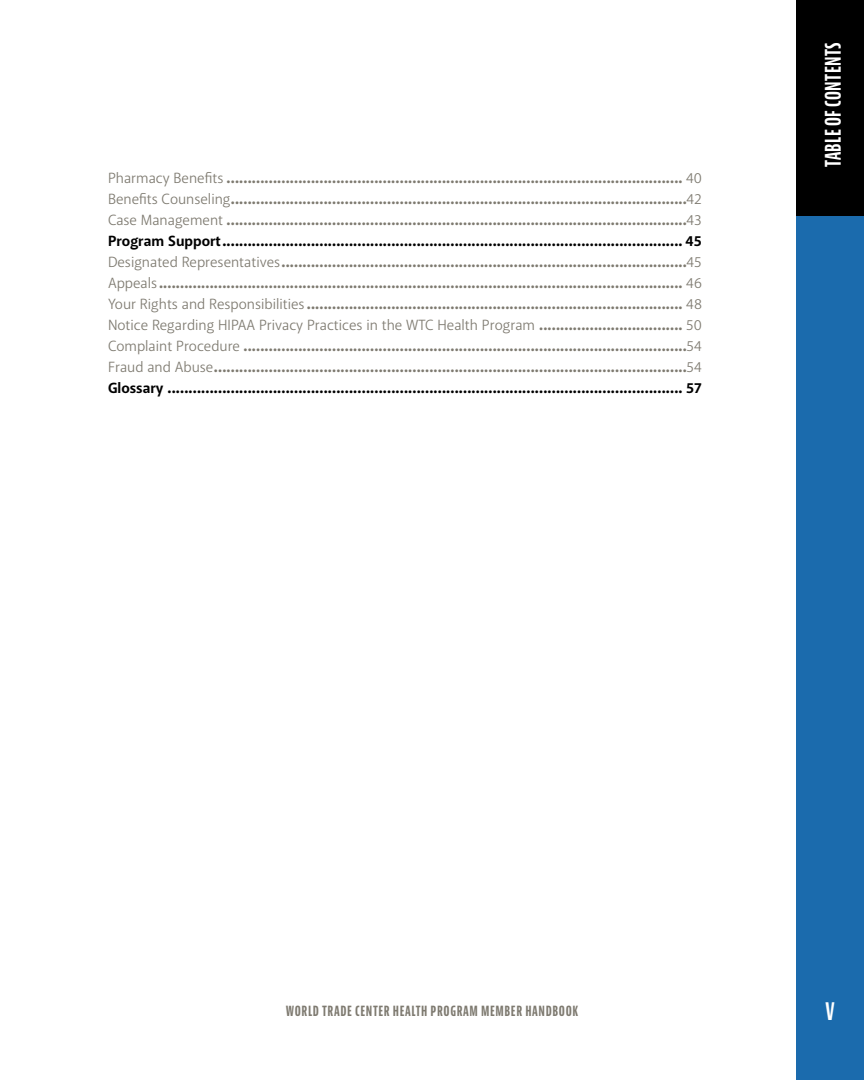
<style>
.page{position:relative;width:864px;height:1080px;background:#fff}
.page>*{position:absolute;margin:0;border:0;box-sizing:border-box;transform-origin:0 0}
.t1{font:700 extra-condensed 23.55px "Bernina Sans";color:#fff}
.Tab_Copy{font:700 extra-condensed 21px "Bernina Sans";letter-spacing:.02em;color:#fff}
.t2{font:700 16.5px "Akagi Pro";color:#7e7a70}
.t3{font:700 16.5px "Akagi Pro";color:#000}
.t4{font:15px "Akagi Pro";color:#7e7a70}
.t5{font:700 extra-condensed 15px "Bernina Sans";letter-spacing:.04em;color:#7e7a70}
.s1{font-weight:400;font-size:15px}
.s2{font-size:15px}
.s3{font-weight:700;font-size:16.5px}
</style>
<div class="page">
<div style="left:796px;top:0;width:68px;height:1080px;background:#1b6bad"></div>
<div style="left:797px;top:0;width:67px;height:216px;background:#000"></div>
<p class="t2" style="left:108px;top:167px;width:596px"><span class="s1">Pharmacy Benefits</span> ............................................................................................................ <span class="s1">40</span></p>
<p class="t2" style="left:108px;top:188px;width:596px"><span class="s1">Benefits Counseling</span>............................................................................................................<span class="s1">42</span></p>
<p class="t2" style="left:108px;top:209px;width:596px"><span class="s1">Case Management</span> .............................................................................................................<span class="s1">43</span></p>
<p class="t3" style="left:108px;top:230px;width:596px"><span class="s2">Program Support</span>............................................................................................................. <span class="s2">45</span></p>
<p class="t2" style="left:108px;top:251px;width:596px"><span class="s1">Designated Representatives</span>................................................................................................<span class="s1">45</span></p>
<p class="t2" style="left:108px;top:272px;width:596px"><span class="s1">Appeals</span>............................................................................................................................ <span class="s1">46</span></p>
<p class="t2" style="left:108px;top:293px;width:596px"><span class="s1">Your Rights and Responsibilities</span> ......................................................................................... <span class="s1">48</span></p>
<p class="t4" style="left:108px;top:316px;width:596px">Notice Regarding HIPAA Privacy Practices in the WTC Health Program <span class="s3">..................................</span> 50</p>
<p class="t2" style="left:108px;top:335px;width:596px"><span class="s1">Complaint Procedure</span> .........................................................................................................<span class="s1">54</span></p>
<p class="t2" style="left:108px;top:356px;width:596px"><span class="s1">Fraud and Abuse</span>................................................................................................................<span class="s1">54</span></p>
<p class="t3" style="left:108px;top:377px;width:596px"><span class="s2">Glossary</span> .......................................................................................................................... <span class="s2">57</span></p>
<p class="Tab_Copy" style="left:821px;top:167px;width:126px;rotate:-90deg">TABLE OF CONTENTS</p>
<p class="t5" style="left:286px;top:1002px;width:294px">WORLD TRADE CENTER HEALTH PROGRAM MEMBER HANDBOOK</p>
<h1 class="t1" style="left:826px;top:998px;width:11px">V</h1>
</div>
